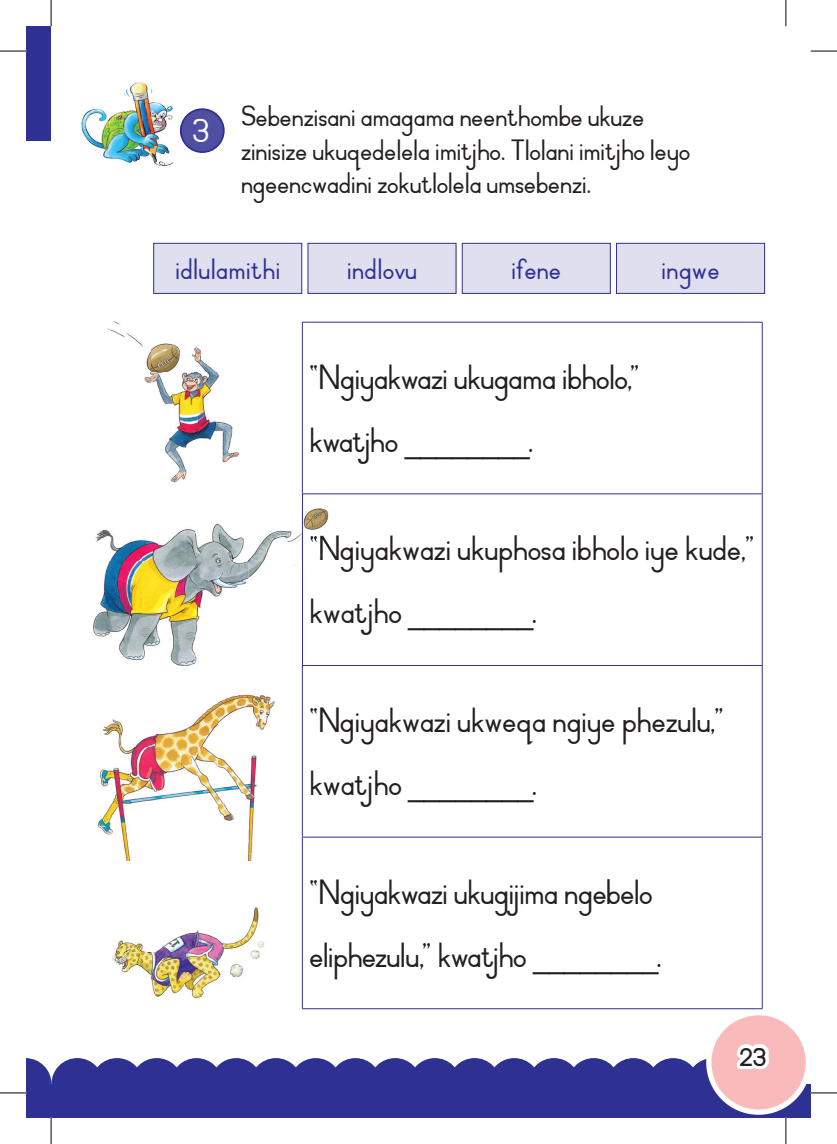
<style>
.page{position:relative;width:837px;height:1144px;background:#fff}
.page>*{position:absolute;margin:0;border:0;box-sizing:border-box;transform-origin:0 0}
.t1{font:33.25px/63px "Scool";letter-spacing:-.01em;color:#231f20}
.t2{font:33.25px/63px "IOP Scool Gr NUM Reg";color:#231f20}
.t3{font:31.5px "IOP Scool Gr NUM Reg";color:#fff}
.t4{font:28px/33.6px "Scool";color:#231f20}
.t5{font:28px "IOP Scool Gr NUM Reg";letter-spacing:.02em;color:#2e3092}
.t6{font:24.5px "IOP Scool Gr NUM Bold";color:#231f20}
.s1{font-family:"Scool"}
.s2{font-family:"IOP Scool Gr NUM Reg"}
</style>
<div class="page">
<div style="left:26px;top:1084px;width:25px;height:34px;background:#2e3092"></div>
<div style="left:37px;top:1084px;width:773px;height:34px;background:#2e3092"></div>
<div style="left:51px;top:1058px;width:52px;height:52px;background:#2e3092;border-radius:50%"></div>
<div style="left:91px;top:1058px;width:52px;height:52px;background:#2e3092;border-radius:50%"></div>
<div style="left:131px;top:1058px;width:52px;height:52px;background:#2e3092;border-radius:50%"></div>
<div style="left:170px;top:1058px;width:52px;height:52px;background:#2e3092;border-radius:50%"></div>
<div style="left:210px;top:1058px;width:52px;height:52px;background:#2e3092;border-radius:50%"></div>
<div style="left:250px;top:1058px;width:52px;height:52px;background:#2e3092;border-radius:50%"></div>
<div style="left:290px;top:1058px;width:51px;height:52px;background:#2e3092;border-radius:50%"></div>
<div style="left:329px;top:1058px;width:52px;height:52px;background:#2e3092;border-radius:50%"></div>
<div style="left:369px;top:1058px;width:52px;height:52px;background:#2e3092;border-radius:50%"></div>
<div style="left:409px;top:1058px;width:51px;height:52px;background:#2e3092;border-radius:50%"></div>
<div style="left:448px;top:1058px;width:52px;height:52px;background:#2e3092;border-radius:50%"></div>
<div style="left:488px;top:1058px;width:52px;height:52px;background:#2e3092;border-radius:50%"></div>
<div style="left:528px;top:1058px;width:51px;height:52px;background:#2e3092;border-radius:50%"></div>
<div style="left:567px;top:1058px;width:52px;height:52px;background:#2e3092;border-radius:50%"></div>
<div style="left:607px;top:1058px;width:52px;height:52px;background:#2e3092;border-radius:50%"></div>
<div style="left:647px;top:1058px;width:52px;height:52px;background:#2e3092;border-radius:50%"></div>
<div style="left:686px;top:1058px;width:52px;height:52px;background:#2e3092;border-radius:50%"></div>
<div style="left:708px;top:1013px;width:100px;height:99px;background:#f9babb;border-radius:50%"></div>
<div style="left:706px;top:1010px;width:104px;height:105px;border:5px solid #fff;border-radius:50%"></div>
<svg style="left:737px;top:1044px;width:32px;height:26px"></svg>
<div style="left:26px;top:26px;width:25px;height:115px;background:#2e3092"></div>
<hr style="left:302px;top:322px;width:460px;height:1px;background:#2e3092">
<hr style="left:302px;top:323px;width:1px;height:170px;background:#2e3092">
<hr style="left:761px;top:323px;width:1px;height:170px;background:#2e3092">
<hr style="left:302px;top:493px;width:460px;height:1px;background:#2e3092">
<hr style="left:302px;top:494px;width:1px;height:171px;background:#2e3092">
<hr style="left:761px;top:494px;width:1px;height:171px;background:#2e3092">
<hr style="left:302px;top:665px;width:460px;height:1px;background:#2e3092">
<hr style="left:302px;top:666px;width:1px;height:171px;background:#2e3092">
<hr style="left:761px;top:666px;width:1px;height:171px;background:#2e3092">
<hr style="left:302px;top:837px;width:460px;height:1px;background:#2e3092">
<hr style="left:302px;top:837px;width:1px;height:171px;background:#2e3092">
<hr style="left:761px;top:837px;width:1px;height:171px;background:#2e3092">
<hr style="left:302px;top:1008px;width:460px;height:1px;background:#2e3092">
<img style="left:98px;top:694px;width:177px;height:167px">
<img style="left:95px;top:507px;width:234px;height:55px">
<img style="left:93px;top:562px;width:155px;height:104px">
<img style="left:248px;top:562px;width:47px;height:17px">
<img style="left:310px;top:536px;width:22px;height:23px">
<img style="left:112px;top:907px;width:152px;height:92px">
<img style="left:106px;top:321px;width:134px;height:162px">
<img style="left:81px;top:82px;width:93px;height:84px">
<svg style="left:180px;top:108px;width:44px;height:45px"></svg>
<div style="left:154px;top:243px;width:147px;height:50px;background:#e0dfef"></div>
<div style="left:153px;top:243px;width:149px;height:51px;border:1px solid #2e3092"></div>
<div style="left:308px;top:243px;width:148px;height:50px;background:#e0dfef"></div>
<div style="left:307px;top:243px;width:149px;height:51px;border:1px solid #2e3092"></div>
<div style="left:462px;top:243px;width:148px;height:50px;background:#e0dfef"></div>
<div style="left:461px;top:243px;width:149px;height:51px;border:1px solid #2e3092"></div>
<div style="left:616px;top:243px;width:148px;height:50px;background:#e0dfef"></div>
<div style="left:616px;top:243px;width:148px;height:51px;border:1px solid #2e3092"></div>
<svg style="left:0;top:51px;width:26px;height:1px"></svg>
<svg style="left:810px;top:51px;width:26px;height:1px"></svg>
<svg style="left:0;top:1058px;width:51px;height:36px"></svg>
<svg style="left:810px;top:1092px;width:26px;height:1px"></svg>
<svg style="left:51px;top:0;width:1px;height:26px"></svg>
<svg style="left:51px;top:1118px;width:1px;height:26px"></svg>
<svg style="left:785px;top:0;width:1px;height:26px"></svg>
<svg style="left:785px;top:1118px;width:1px;height:26px"></svg>
<p class="t3" style="left:192px;top:113px;width:19px">3</p>
<p class="t4" style="left:241px;top:101px;width:450px">Sebenzisani amagama neenthombe ukuze zinisize ukuqedelela imitjho. Tlolani imitjho leyo ngeencwadini zokutlolela umsebenzi.</p>
<p class="t5" style="left:175px;top:253px;width:106px">idlulamithi</p>
<p class="t5" style="left:347px;top:253px;width:71px">indlovu</p>
<p class="t5" style="left:511px;top:253px;width:51px">ifene</p>
<p class="t5" style="left:661px;top:253px;width:59px">ingwe</p>
<p class="t1" style="left:309px;top:348px;width:331px">“Ngiyakwazi ukugama ibholo,” kwatjho ________.</p>
<p class="t2" style="left:309px;top:520px;width:446px">“Ngiyakwazi ukuphosa ibholo iye kude,” kwatjho <span class="s1">________</span>.</p>
<p class="t1" style="left:309px;top:691px;width:415px">“Ngiyakwazi ukweqa ngiye phezulu,” kwatjho ________<span class="s2">.</span></p>
<p class="t1" style="left:309px;top:863px;width:354px">“Ngiyakwazi ukugijima ngebelo eliphezulu,” kwatjho ________.</p>
<p class="t6" style="left:739px;top:1043px;width:28px">23</p>
</div>
